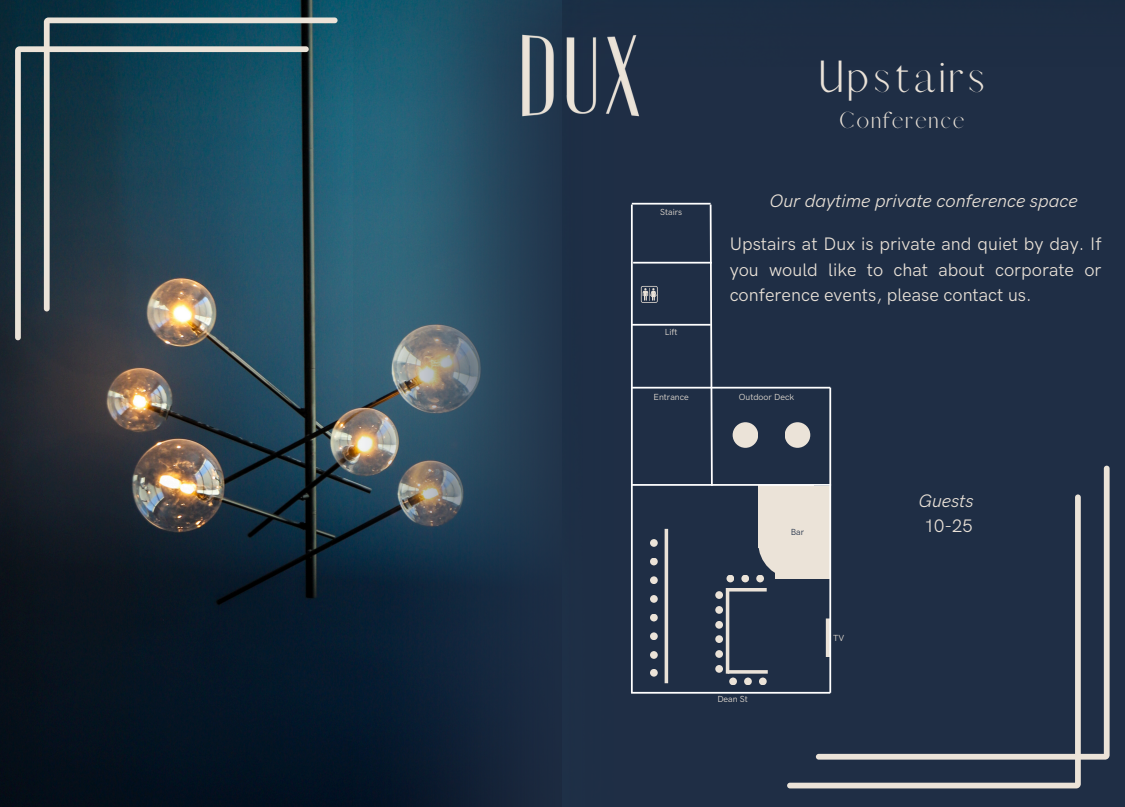
<style>
.page{position:relative;width:1125px;height:807px;background:#fff}
.page>*{position:absolute;margin:0;border:0;box-sizing:border-box;transform-origin:0 0}
.t1{font:40.5px "Afrah";letter-spacing:.1em;color:#eae2d8}
.t2{font:20.88px "Afrah";letter-spacing:.1em;color:#eae2d8}
.t3{font:18.12px/25.2px "HK Grotesk Pro";color:#eae2d8;text-align:justify}
.t4{font:italic 18.12px "HK Grotesk Pro";color:#eae2d8}
.t5{font:8.88px "HK Grotesk Pro";color:#ebe3d8}
.t6{font:8.88px "HK Grotesk Pro";color:#1f2e45}
</style>
<div class="page">
<img style="left:0;top:0;width:353px;height:806px">
<img style="left:353px;top:0;width:772px;height:806px">
<svg style="left:44px;top:17px;width:294px;height:294px;background:#346271"></svg>
<svg style="left:15px;top:46px;width:294px;height:294px;background:#355562"></svg>
<svg style="left:787px;top:578px;width:294px;height:210px;background:#3b4659"></svg>
<svg style="left:816px;top:465px;width:294px;height:294px;background:#2b394e"></svg>
<img style="left:515px;top:32px;width:130px;height:88px">
<hr style="left:826px;top:618px;width:4px;height:38px;background:#eae2d8">
<div style="left:758px;top:485px;width:72px;height:93px;background:#ebe3d8;border-radius:36px"></div>
<div style="left:775px;top:485px;width:55px;height:93px;background:#ebe3d8"></div>
<div style="left:758px;top:485px;width:55px;height:63px;background:#ebe3d8"></div>
<hr style="left:631px;top:691px;width:199px;height:2px;background:#fff">
<hr style="left:631px;top:386px;width:199px;height:2px;background:#fff">
<hr style="left:829px;top:387px;width:2px;height:305px;background:#fff">
<hr style="left:631px;top:204px;width:2px;height:488px;background:#fff">
<hr style="left:632px;top:484px;width:199px;height:1px;background:#fff">
<svg style="left:709px;top:203px;width:5px;height:284px"></svg>
<hr style="left:632px;top:324px;width:79px;height:1px;background:#fff">
<hr style="left:633px;top:262px;width:79px;height:1px;background:#fff">
<hr style="left:632px;top:203px;width:79px;height:1px;background:#fff">
<div style="left:733px;top:422px;width:25px;height:25px;background:#ebe3d8;border-radius:50%"></div>
<div style="left:785px;top:422px;width:25px;height:25px;background:#ebe3d8;border-radius:50%"></div>
<svg style="left:641px;top:286px;width:17px;height:16px"></svg>
<div style="left:759px;top:677px;width:8px;height:8px;background:#ebe3d8;border-radius:50%"></div>
<div style="left:744px;top:677px;width:8px;height:8px;background:#ebe3d8;border-radius:50%"></div>
<div style="left:729px;top:677px;width:8px;height:8px;background:#ebe3d8;border-radius:50%"></div>
<div style="left:756px;top:574px;width:8px;height:8px;background:#ebe3d8;border-radius:50%"></div>
<div style="left:741px;top:574px;width:8px;height:8px;background:#ebe3d8;border-radius:50%"></div>
<div style="left:727px;top:574px;width:7px;height:8px;background:#ebe3d8;border-radius:50%"></div>
<svg style="left:715px;top:664px;width:8px;height:8px"></svg>
<div style="left:715px;top:650px;width:8px;height:7px;background:#ebe3d8;border-radius:50%"></div>
<div style="left:715px;top:635px;width:8px;height:7px;background:#ebe3d8;border-radius:50%"></div>
<div style="left:715px;top:620px;width:8px;height:8px;background:#ebe3d8;border-radius:50%"></div>
<div style="left:715px;top:606px;width:8px;height:7px;background:#ebe3d8;border-radius:50%"></div>
<div style="left:715px;top:591px;width:8px;height:7px;background:#ebe3d8;border-radius:50%"></div>
<hr style="left:726px;top:587px;width:3px;height:86px;background:#eae2d8">
<svg style="left:727px;top:587px;width:40px;height:4px"></svg>
<hr style="left:728px;top:670px;width:40px;height:3px;background:#eae2d8">
<div style="left:650px;top:668px;width:8px;height:8px;background:#ebe3d8;border-radius:50%"></div>
<svg style="left:650px;top:650px;width:8px;height:8px"></svg>
<div style="left:650px;top:632px;width:8px;height:8px;background:#ebe3d8;border-radius:50%"></div>
<div style="left:650px;top:613px;width:8px;height:8px;background:#ebe3d8;border-radius:50%"></div>
<svg style="left:650px;top:594px;width:8px;height:8px"></svg>
<div style="left:650px;top:576px;width:8px;height:8px;background:#ebe3d8;border-radius:50%"></div>
<div style="left:650px;top:557px;width:8px;height:8px;background:#ebe3d8;border-radius:50%"></div>
<div style="left:650px;top:539px;width:8px;height:7px;background:#ebe3d8;border-radius:50%"></div>
<hr style="left:665px;top:528px;width:3px;height:155px;background:#eae2d8">
<p class="t5" style="left:660px;top:207px;width:24px">Stairs</p>
<p class="t5" style="left:665px;top:327px;width:14px">Lift</p>
<p class="t5" style="left:654px;top:392px;width:37px">Entrance</p>
<h1 class="t1" style="left:819px;top:51px;width:168px">Upstairs</h1>
<h2 class="t2" style="left:839px;top:107px;width:127px">Conference</h2>
<p class="t4" style="left:770px;top:190px;width:310px">Our daytime private conference space</p>
<p class="t3" style="left:730px;top:232px;width:373px">Upstairs at Dux is private and quiet by day. If you would like to chat about corporate or conference events, please contact us.</p>
<p class="t5" style="left:739px;top:392px;width:57px">Outdoor Deck</p>
<p class="t6" style="left:791px;top:526px;width:15px">Bar</p>
<p class="t4" style="left:918px;top:490px;width:57px">Guests</p>
<p class="t3" style="left:924px;top:514px;width:50px">10-25</p>
<p class="t5" style="left:717px;top:693px;width:32px">Dean St</p>
<p class="t5" style="left:833px;top:633px;width:13px">TV</p>
</div>
